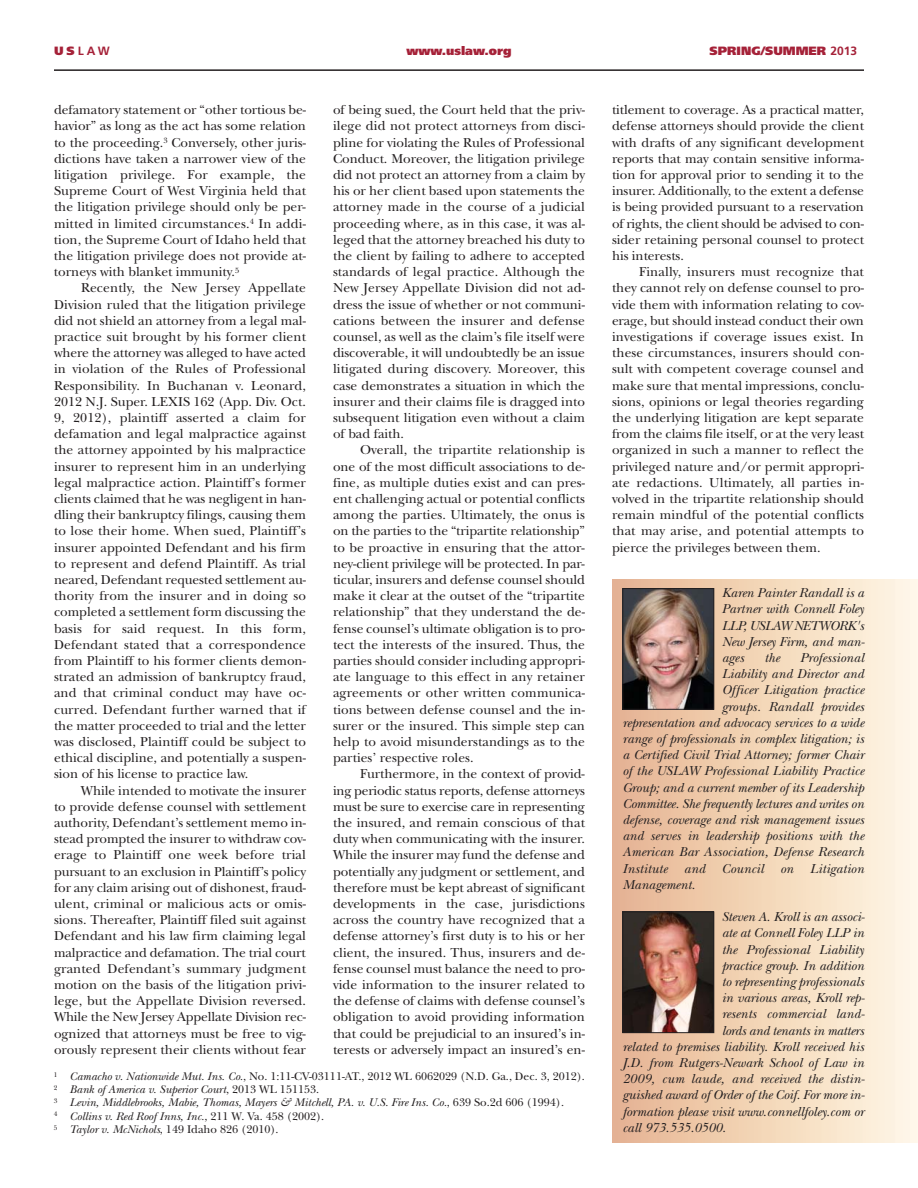
<style>
.page{position:relative;width:918px;height:1188px;background:#fff}
.page>*{position:absolute;margin:0;border:0;box-sizing:border-box;transform-origin:0 0}
.t1{font:13.5px/16.2px "New Baskerville";color:#231f20;text-align:justify}
.t2{font:italic 13.5px/16.2px "New Baskerville";color:#231f20;text-align:justify}
.t3{font:900 12px "Frutiger";color:#a52138}
.t4{font:700 12px "Frutiger";color:#a52138}
.t5{font:italic 11.7px/13.2px "New Baskerville";color:#231f20}
.s1{font-weight:900}
.s2{font-weight:700}
.s3{font-style:normal}
</style>
<div class="page">
<hr style="left:54px;top:69px;width:810px;height:2px;background:#231f20">
<img style="left:612px;top:580px;width:306px;height:563px">
<img style="left:624px;top:590px;width:88px;height:118px">
<div style="left:622px;top:588px;width:92px;height:122px;border:1px solid #231f20"></div>
<img style="left:624px;top:914px;width:88px;height:117px">
<div style="left:622px;top:912px;width:92px;height:121px;border:1px solid #231f20"></div>
<p class="t4" style="left:54px;top:46px;width:57px"><span class="s1">US</span>LAW</p>
<p class="t3" style="left:406px;top:46px;width:107px">www.uslaw.org</p>
<p class="t3" style="left:710px;top:46px;width:149px">SPRING/SUMMER <span class="s2">2013</span></p>
<p class="t1" style="left:54px;top:103px;width:254px">defamatory statement or “other tortious be&shy;havior” as long as the act has some relation to the proceeding.<sup>3</sup> Conversely, other juris&shy;dictions have taken a narrower view of the litigation privilege. For example, the Supreme Court of West Virginia held that the litigation privilege should only be per&shy;mitted in limited circumstances.<sup>4</sup> In addi&shy;tion, the Supreme Court of Idaho held that the litigation privilege does not provide at&shy;torneys with blanket immunity.<sup>5</sup></p>
<p class="t1" style="left:54px;top:282px;width:254px;text-indent:27px">Recently, the New Jersey Appellate Division ruled that the litigation privilege did not shield an attorney from a legal mal&shy;practice suit brought by his former client where the attorney was alleged to have acted in violation of the Rules of Professional Responsibility. In Buchanan v. Leonard, 2012 N.J. Super. LEXIS 162 (App. Div. Oct.<br>9, 2012), plaintiff asserted a claim for defamation and legal malpractice against the attorney appointed by his malpractice insurer to represent him in an underlying legal malpractice action. Plaintiff’s former clients claimed that he was negligent in han&shy;dling their bankruptcy filings, causing them to lose their home. When sued, Plaintiff’s insurer appointed Defendant and his firm to represent and defend Plaintiff. As trial neared, Defendant requested settlement au&shy;thority from the insurer and in doing so completed a settlement form discussing the basis for said request. In this form, Defendant stated that a correspondence from Plaintiff to his former clients demon&shy;strated an admission of bankruptcy fraud, and that criminal conduct may have oc&shy;curred. Defendant further warned that if the matter proceeded to trial and the letter was disclosed, Plaintiff could be subject to ethical discipline, and potentially a suspen&shy;sion of his license to practice law.</p>
<p class="t1" style="left:54px;top:784px;width:254px;text-indent:27px">While intended to motivate the insurer to provide defense counsel with settlement authority, Defendant’s settlement memo in&shy;stead prompted the insurer to withdraw cov&shy;erage to Plaintiff one week before trial pursuant to an exclusion in Plaintiff’s policy for any claim arising out of dishonest, fraud&shy;ulent, criminal or malicious acts or omis&shy;sions. Thereafter, Plaintiff filed suit against Defendant and his law firm claiming legal malpractice and defamation. The trial court granted Defendant’s summary judgment motion on the basis of the litigation privi&shy;lege, but the Appellate Division reversed.<br>While the New Jersey Appellate Division rec&shy;ognized that attorneys must be free to vig&shy;orously represent their clients without fear</p>
<p class="t1" style="left:333px;top:103px;width:254px">of being sued, the Court held that the priv&shy;ilege did not protect attorneys from disci&shy;pline for violating the Rules of Professional Conduct. Moreover, the litigation privilege did not protect an attorney from a claim by his or her client based upon statements the attorney made in the course of a judicial proceeding where, as in this case, it was al&shy;leged that the attorney breached his duty to the client by failing to adhere to accepted standards of legal practice. Although the New Jersey Appellate Division did not ad&shy;dress the issue of whether or not communi&shy;cations between the insurer and defense counsel, as well as the claim’s file itself were discoverable, it will undoubtedly be an issue litigated during discovery. Moreover, this case demonstrates a situation in which the insurer and their claims file is dragged into subsequent litigation even without a claim of bad faith.</p>
<p class="t1" style="left:333px;top:444px;width:254px;text-indent:27px">Overall, the tripartite relationship is one of the most difficult associations to de&shy;fine, as multiple duties exist and can pres&shy;ent challenging actual or potential conflicts among the parties. Ultimately, the onus is on the parties to the “tripartite relationship” to be proactive in ensuring that the attor&shy;ney-client privilege will be protected. In par&shy;ticular, insurers and defense counsel should make it clear at the outset of the “tripartite relationship” that they understand the de&shy;fense counsel’s ultimate obligation is to pro&shy;tect the interests of the insured. Thus, the parties should consider including appropri&shy;ate language to this effect in any retainer agreements or other written communica&shy;tions between defense counsel and the in&shy;surer or the insured. This simple step can help to avoid misunderstandings as to the parties’ respective roles.</p>
<p class="t1" style="left:333px;top:768px;width:254px;text-indent:27px">Furthermore, in the context of provid&shy;ing periodic status reports, defense attorneys must be sure to exercise care in representing the insured, and remain conscious of that duty when communicating with the insurer.<br>While the insurer may fund the defense and potentially any judgment or settlement, and therefore must be kept abreast of significant developments in the case, jurisdictions across the country have recognized that a defense attorney’s first duty is to his or her client, the insured. Thus, insurers and de&shy;fense counsel must balance the need to pro&shy;vide information to the insurer related to the defense of claims with defense counsel’s obligation to avoid providing information that could be prejudicial to an insured’s in&shy;terests or adversely impact an insured’s en-</p>
<p class="t5" style="left:54px;top:1071px;width:532px"><sup>1</sup> Camacho v. Nationwide Mut. Ins. Co.<span class="s3">, No. 1:11-CV-03111-AT., 2012 WL 6062029 (N.D. Ga., Dec. 3, 2012).<br></span><sup>2</sup> Bank of America v. Superior Court<span class="s3">, 2013 WL 151153.<br></span><sup>3</sup> Levin, Middlebrooks, Mabie, Thomas, Mayers &amp; Mitchell, PA. v. U.S. Fire Ins. Co.<span class="s3">, 639 So.2d 606 (1994).<br></span><sup>4</sup> Collins v. Red Roof Inns, Inc.<span class="s3">, 211 W. Va. 458 (2002).<br></span><sup>5</sup> Taylor v. McNichols<span class="s3">, 149 Idaho 826 (2010).</span></p>
<p class="t1" style="left:612px;top:103px;width:254px">titlement to coverage. As a practical matter, defense attorneys should provide the client with drafts of any significant development reports that may contain sensitive informa&shy;tion for approval prior to sending it to the insurer. Additionally, to the extent a defense is being provided pursuant to a reservation of rights, the client should be advised to con&shy;sider retaining personal counsel to protect his interests.</p>
<p class="t1" style="left:612px;top:265px;width:254px;text-indent:27px">Finally, insurers must recognize that they cannot rely on defense counsel to pro&shy;vide them with information relating to cov&shy;erage, but should instead conduct their own investigations if coverage issues exist. In these circumstances, insurers should con&shy;sult with competent coverage counsel and make sure that mental impressions, conclu&shy;sions, opinions or legal theories regarding the underlying litigation are kept separate from the claims file itself, or at the very least organized in such a manner to reflect the privileged nature and/or permit appropri&shy;ate redactions. Ultimately, all parties in&shy;volved in the tripartite relationship should remain mindful of the potential conflicts that may arise, and potential attempts to pierce the privileges between them.</p>
<p class="t2" style="left:722px;top:586px;width:145px">Karen Painter Randall is a Partner with Connell Foley LLP, USLAW NETWORK's New Jersey Firm, and man&shy;ages</p>
<p class="t2" style="left:764px;top:651px;width:17px">the</p>
<p class="t2" style="left:800px;top:651px;width:65px">Professional</p>
<p class="t2" style="left:722px;top:667px;width:144px">Liability and Director and</p>
<p class="t2" style="left:722px;top:684px;width:144px">Officer Litigation practice</p>
<p class="t2" style="left:722px;top:700px;width:144px">groups. Randall provides</p>
<p class="t2" style="left:622px;top:716px;width:243px">representation and advocacy services to a wide</p>
<p class="t2" style="left:622px;top:732px;width:243px">range of professionals in complex litigation; is</p>
<p class="t2" style="left:622px;top:748px;width:243px">a Certified Civil Trial Attorney; former Chair</p>
<p class="t2" style="left:622px;top:765px;width:243px">of the USLAW Professional Liability Practice</p>
<p class="t2" style="left:622px;top:781px;width:243px">Group; and a current member of its Leadership</p>
<p class="t2" style="left:622px;top:797px;width:243px">Committee. She frequently lectures and writes on</p>
<p class="t2" style="left:622px;top:813px;width:243px">defense, coverage and risk management issues</p>
<p class="t2" style="left:622px;top:829px;width:243px">and serves in leadership positions with the</p>
<p class="t2" style="left:622px;top:846px;width:243px">American Bar Association, Defense Research</p>
<p class="t2" style="left:622px;top:862px;width:243px">Institute and Council on Litigation</p>
<p class="t2" style="left:622px;top:878px;width:74px">Management.</p>
<p class="t2" style="left:722px;top:910px;width:145px">Steven A. Kroll is an associ-</p>
<p class="t2" style="left:722px;top:927px;width:144px">ate at Connell Foley LLP in</p>
<p class="t2" style="left:722px;top:943px;width:144px">the Professional Liability</p>
<p class="t2" style="left:722px;top:959px;width:144px">practice group. In addition</p>
<p class="t2" style="left:722px;top:975px;width:144px">to representing professionals</p>
<p class="t2" style="left:722px;top:991px;width:145px">in various areas, Kroll rep-</p>
<p class="t2" style="left:722px;top:1008px;width:145px">resents commercial land-</p>
<p class="t2" style="left:722px;top:1024px;width:144px">lords and tenants in matters</p>
<p class="t2" style="left:622px;top:1040px;width:243px">related to premises liability. Kroll received his</p>
<p class="t2" style="left:622px;top:1056px;width:243px">J.D. from Rutgers-Newark School of Law in</p>
<p class="t2" style="left:622px;top:1072px;width:244px">2009, cum laude, and received the distin-</p>
<p class="t2" style="left:622px;top:1089px;width:244px">guished award of Order of the Coif. For more in-</p>
<p class="t2" style="left:622px;top:1105px;width:243px">formation please visit www.connellfoley.com or</p>
<p class="t2" style="left:622px;top:1121px;width:105px">call 973.535.0500.</p>
</div>
